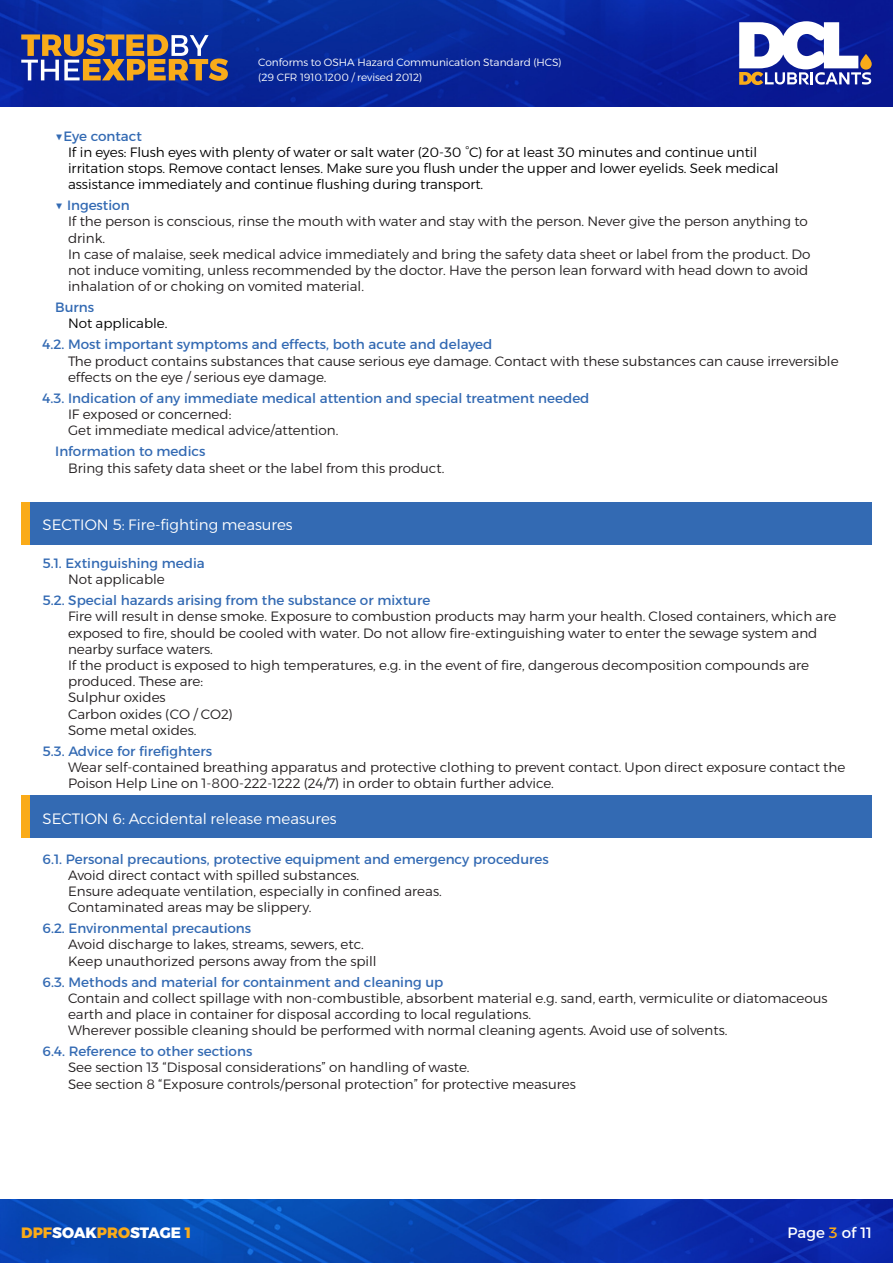
<style>
.page{position:relative;width:893px;height:1263px;background:#fff}
.page>*{position:absolute;margin:0;border:0;box-sizing:border-box;transform-origin:0 0}
.t1{font:300 15px "Alexandria";color:#fff}
.t2{font:800 15px "Alexandria";color:#fff}
.t3{font:15px "Alexandria";color:#fff}
.t4{font:300 13.5px/16.2px "Alexandria";color:#231f20}
.t5{font:13.5px "Alexandria";color:#336ab3}
.t6{font:300 13.5px/16.2px "Alexandria";color:#000}
.t7{font:300 10.5px/15px "Alexandria";color:#fff}
.s1{color:#faab19}
</style>
<div class="page">
<img style="left:0;top:0;width:893px;height:106px">
<img style="left:0;top:1199px;width:893px;height:64px">
<svg style="left:739px;top:21px;width:132px;height:64px"></svg>
<svg style="left:21px;top:34px;width:207px;height:47px;background:#7b6c70"></svg>
<div style="left:21px;top:502px;width:9px;height:42px;background:#faab19"></div>
<div style="left:30px;top:502px;width:842px;height:42px;background:#336ab3"></div>
<div style="left:21px;top:795px;width:9px;height:43px;background:#faab19"></div>
<div style="left:30px;top:795px;width:842px;height:43px;background:#336ab3"></div>
<p class="t7" style="left:258px;top:55px;width:305px">Conforms to OSHA Hazard Communication Standard (HCS) (29 CFR 1910.1200 / revised 2012)</p>
<p class="t5" style="left:55px;top:128px;width:88px">▼Eye contact</p>
<p class="t6" style="left:68px;top:144px;width:712px">If in eyes: Flush eyes with plenty of water or salt water (20-30 °C) for at least 30 minutes and continue until irritation stops. Remove contact lenses. Make sure you flush under the upper and lower eyelids. Seek medical assistance immediately and continue flushing during transport.</p>
<p class="t5" style="left:55px;top:198px;width:76px">▼ Ingestion</p>
<p class="t4" style="left:68px;top:214px;width:744px">If the person is conscious, rinse the mouth with water and stay with the person. Never give the person anything to drink.<br>In case of malaise, seek medical advice immediately and bring the safety data sheet or label from the product. Do not induce vomiting, unless recommended by the doctor. Have the person lean forward with head down to avoid inhalation of or choking on vomited material.</p>
<p class="t5" style="left:55px;top:300px;width:40px">Burns</p>
<p class="t6" style="left:68px;top:316px;width:101px">Not applicable.</p>
<p class="t5" style="left:43px;top:337px;width:451px">4.2. Most important symptoms and effects, both acute and delayed</p>
<p class="t4" style="left:68px;top:353px;width:772px">The product contains substances that cause serious eye damage. Contact with these substances can cause irreversible effects on the eye / serious eye damage.</p>
<p class="t5" style="left:43px;top:390px;width:548px">4.3. Indication of any immediate medical attention and special treatment needed</p>
<p class="t4" style="left:68px;top:406px;width:272px">IF exposed or concerned:<br>Get immediate medical advice/attention.</p>
<p class="t5" style="left:55px;top:444px;width:152px">Information to medics</p>
<p class="t4" style="left:68px;top:460px;width:378px">Bring this safety data sheet or the label from this product.</p>
<p class="t1" style="left:43px;top:516px;width:252px">SECTION 5: Fire-fighting measures</p>
<p class="t5" style="left:43px;top:555px;width:164px">5.1. Extinguishing media</p>
<p class="t4" style="left:68px;top:571px;width:98px">Not applicable</p>
<p class="t5" style="left:43px;top:593px;width:389px">5.2. Special hazards arising from the substance or mixture</p>
<p class="t4" style="left:68px;top:609px;width:770px">Fire will result in dense smoke. Exposure to combustion products may harm your health. Closed containers, which are exposed to fire, should be cooled with water. Do not allow fire-extinguishing water to enter the sewage system and nearby surface waters.<br>If the product is exposed to high temperatures, e.g. in the event of fire, dangerous decomposition compounds are produced. These are:<br>Sulphur oxides<br>Carbon oxides (CO / CO2)<br>Some metal oxides.</p>
<p class="t5" style="left:43px;top:743px;width:171px">5.3. Advice for firefighters</p>
<p class="t4" style="left:68px;top:759px;width:779px">Wear self-contained breathing apparatus and protective clothing to prevent contact. Upon direct exposure contact the<br>Poison Help Line on 1-800-222-1222 (24/7) in order to obtain further advice.</p>
<p class="t1" style="left:43px;top:810px;width:296px">SECTION 6: Accidental release measures</p>
<p class="t5" style="left:43px;top:851px;width:508px">6.1. Personal precautions, protective equipment and emergency procedures</p>
<p class="t4" style="left:68px;top:867px;width:375px">Avoid direct contact with spilled substances.<br>Ensure adequate ventilation, especially in confined areas.<br>Contaminated areas may be slippery.</p>
<p class="t5" style="left:43px;top:921px;width:210px">6.2. Environmental precautions</p>
<p class="t4" style="left:68px;top:937px;width:310px">Avoid discharge to lakes, streams, sewers, etc.<br>Keep unauthorized persons away from the spill</p>
<p class="t5" style="left:43px;top:974px;width:402px">6.3. Methods and material for containment and cleaning up</p>
<p class="t4" style="left:68px;top:990px;width:761px">Contain and collect spillage with non-combustible, absorbent material e.g. sand, earth, vermiculite or diatomaceous earth and place in container for disposal according to local regulations.<br>Wherever possible cleaning should be performed with normal cleaning agents. Avoid use of solvents.</p>
<p class="t5" style="left:43px;top:1044px;width:211px">6.4. Reference to other sections</p>
<p class="t4" style="left:68px;top:1060px;width:509px">See section 13 “Disposal considerations” on handling of waste.<br>See section 8 “Exposure controls/personal protection” for protective measures</p>
<p class="t2" style="left:21px;top:1224px;width:172px"><span class="s1">DPF</span>SOAK<span class="s1">PRO</span>STAGE <span class="s1">1</span></p>
<p class="t3" style="left:787px;top:1224px;width:86px">Page <span class="s1">3</span> of 11</p>
</div>
